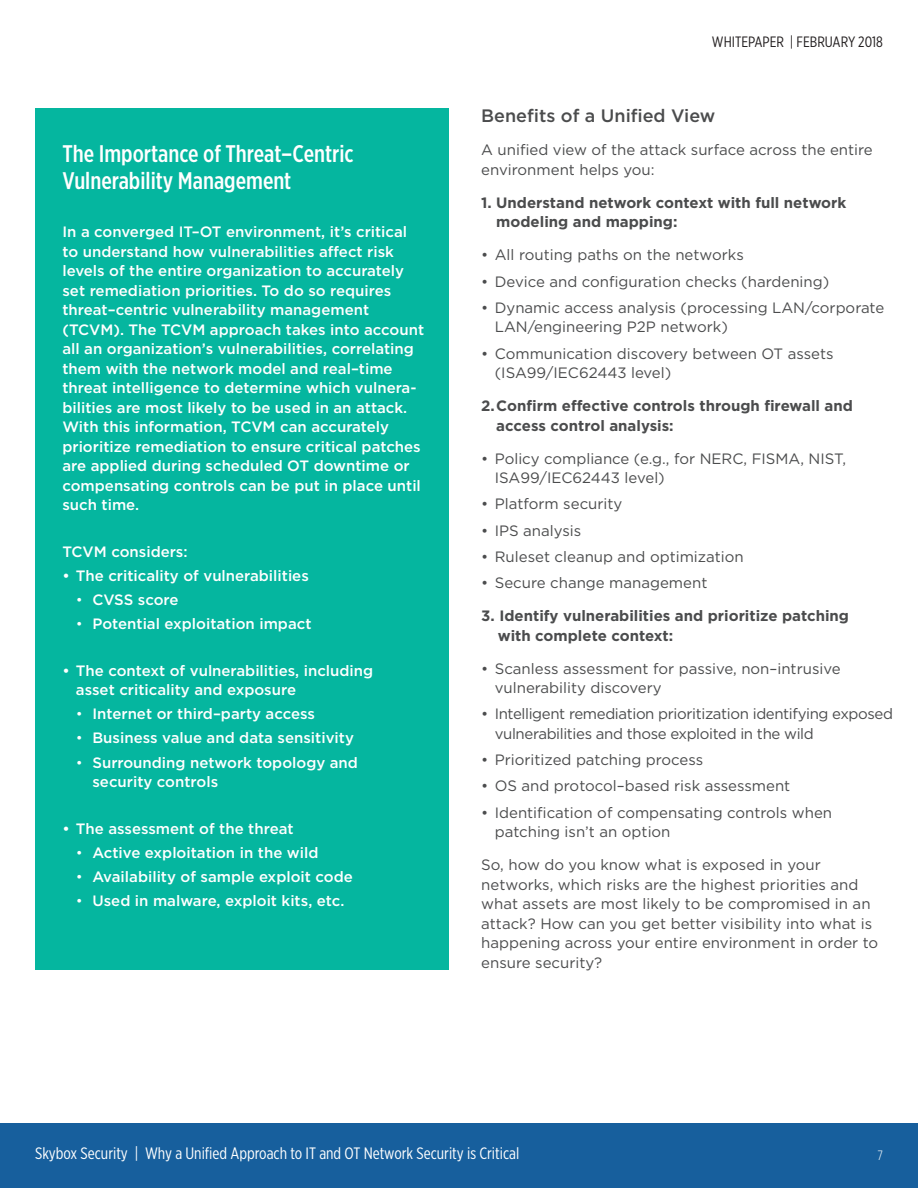
<style>
.page{position:relative;width:918px;height:1188px;background:#fff}
.page>*{position:absolute;margin:0;border:0;box-sizing:border-box;transform-origin:0 0}
.Large_Call_Out_Box{font:500 24px/27px "Gotham X Narrow";color:#fff}
.White_Paper_Header_2{font:500 18px "Gotham";color:#4b4c4d}
.t1{font:16.5px "Gotham X Narrow";color:#fff}
.Call_Out_Body_-_Box{font:500 15px/19.5px "Gotham";color:#fff}
.SB_Bullet{font:15px/19.5px "Gotham";color:#4b4c4d}
.SB_Bullet-2{font:500 15px/19.5px "Gotham";color:#fff}
.Skybox_Paragraph_Bod{font:15px/19.5px "Gotham";color:#4b4c4d}
.Skybox_Paragraph_Bod-2{font:700 15px/19.5px "Gotham";color:#4b4c4d}
.SB_Bullet-3{font:15px/19.5px "Gotham";letter-spacing:-.025em;color:#4b4c4d}
.t2{font:15px "Gotham X Narrow";color:#231f20}
.t3{font:300 13.5px "Gotham X Narrow";color:#fff}
.s1{font-weight:300}
</style>
<div class="page">
<div style="left:0;top:1123px;width:918px;height:65px;background:#175f9d"></div>
<div style="left:36px;top:108px;width:413px;height:862px;background:#05b69f"></div>
<p class="Large_Call_Out_Box" style="left:62px;top:140px;width:293px">The Importance of Threat–Centric<br>Vulnerability Management</p>
<p class="Call_Out_Body_-_Box" style="left:62px;top:222px;width:363px">In a converged IT–OT environment, it’s critical to understand how vulnerabilities affect risk levels of the entire organization to accurately set remediation priorities. To do so requires threat–centric vulnerability management (TCVM). The TCVM approach takes into account all an organization’s vulnerabilities, correlating them with the network model and real–time threat intelligence to determine which vulnera&shy;bilities are most likely to be used in an attack.<br>With this information, TCVM can accurately prioritize remediation to ensure critical patches are applied during scheduled OT downtime or compensating controls can be put in place until such time.</p>
<p class="Call_Out_Body_-_Box" style="left:62px;top:542px;width:127px">TCVM considers:</p>
<p class="SB_Bullet-2" style="left:62px;top:566px;width:248px">• The criticality of vulnerabilities</p>
<p class="SB_Bullet-2" style="left:76px;top:590px;width:104px"><span class="s1">•</span> CVSS score</p>
<p class="SB_Bullet-2" style="left:76px;top:614px;width:237px"><span class="s1">•</span> Potential exploitation impact</p>
<p class="SB_Bullet-2" style="left:76px;top:661px;width:299px;text-indent:-14px">• The context of vulnerabilities, including asset criticality and exposure</p>
<p class="SB_Bullet-2" style="left:76px;top:704px;width:241px"><span class="s1">•</span> Internet or third–party access</p>
<p class="SB_Bullet-2" style="left:76px;top:728px;width:280px"><span class="s1">•</span> Business value and data sensitivity</p>
<p class="SB_Bullet-2" style="left:92px;top:752px;width:267px;text-indent:-16px"><span class="s1">•</span> Surrounding network topology and security controls</p>
<p class="SB_Bullet-2" style="left:62px;top:818px;width:233px">• The assessment of the threat</p>
<p class="SB_Bullet-2" style="left:76px;top:842px;width:244px"><span class="s1">•</span> Active exploitation in the wild</p>
<p class="SB_Bullet-2" style="left:76px;top:866px;width:278px"><span class="s1">•</span> Availability of sample exploit code</p>
<p class="SB_Bullet-2" style="left:76px;top:891px;width:270px"><span class="s1">•</span> Used in malware, exploit kits, etc.</p>
<p class="t2" style="left:712px;top:33px;width:172px">WHITEPAPER | FEBRUARY 2018</p>
<p class="White_Paper_Header_2" style="left:481px;top:104px;width:235px">Benefits of a Unified View</p>
<p class="Skybox_Paragraph_Bod" style="left:481px;top:140px;width:393px">A unified view of the attack surface across the entire environment helps you:</p>
<p class="Skybox_Paragraph_Bod-2" style="left:496px;top:193px;width:352px;text-indent:-15px">1. Understand network context with full network modeling and mapping:</p>
<p class="SB_Bullet" style="left:481px;top:245px;width:264px">• All routing paths on the networks</p>
<p class="SB_Bullet" style="left:481px;top:271px;width:349px">• Device and configuration checks (hardening)</p>
<p class="SB_Bullet" style="left:495px;top:298px;width:391px;text-indent:-14px">• Dynamic access analysis (processing LAN/corporate<br>LAN/engineering P2P network)</p>
<p class="SB_Bullet" style="left:495px;top:343px;width:340px;text-indent:-14px">• Communication discovery between OT assets (ISA99/IEC62443 level)</p>
<p class="Skybox_Paragraph_Bod-2" style="left:496px;top:396px;width:358px;text-indent:-15px">2.Confirm effective controls through firewall and access control analysis:</p>
<p class="SB_Bullet" style="left:495px;top:448px;width:353px;text-indent:-14px">• Policy compliance (e.g., for NERC, FISMA, NIST,<br>ISA99/IEC62443 level)</p>
<p class="SB_Bullet" style="left:481px;top:494px;width:143px">• Platform security</p>
<p class="SB_Bullet" style="left:481px;top:520px;width:101px">• IPS analysis</p>
<p class="SB_Bullet" style="left:481px;top:547px;width:264px">• Ruleset cleanup and optimization</p>
<p class="SB_Bullet" style="left:481px;top:573px;width:228px">• Secure change management</p>
<p class="Skybox_Paragraph_Bod-2" style="left:498px;top:606px;width:353px;text-indent:-16px">3. Identify vulnerabilities and prioritize patching with complete context:</p>
<p class="SB_Bullet" style="left:495px;top:658px;width:347px;text-indent:-14px">• Scanless assessment for passive, non–intrusive vulnerability discovery</p>
<p class="SB_Bullet-3" style="left:495px;top:704px;width:400px;text-indent:-14px">• Intelligent remediation prioritization identifying exposed vulnerabilities and those exploited in the wild</p>
<p class="SB_Bullet" style="left:481px;top:750px;width:223px">• Prioritized patching process</p>
<p class="SB_Bullet" style="left:481px;top:776px;width:311px">• OS and protocol–based risk assessment</p>
<p class="SB_Bullet" style="left:495px;top:802px;width:339px;text-indent:-14px">• Identification of compensating controls when patching isn’t an option</p>
<p class="Skybox_Paragraph_Bod" style="left:481px;top:855px;width:399px">So, how do you know what is exposed in your networks, which risks are the highest priorities and what assets are most likely to be compromised in an attack? How can you get better visibility into what is happening across your entire environment in order to ensure security?</p>
<p class="t1" style="left:35px;top:1143px;width:486px">Skybox Security | Why a Unified Approach to IT and OT Network Security is Critical</p>
<p class="t3" style="left:877px;top:1147px;width:7px">7</p>
</div>
